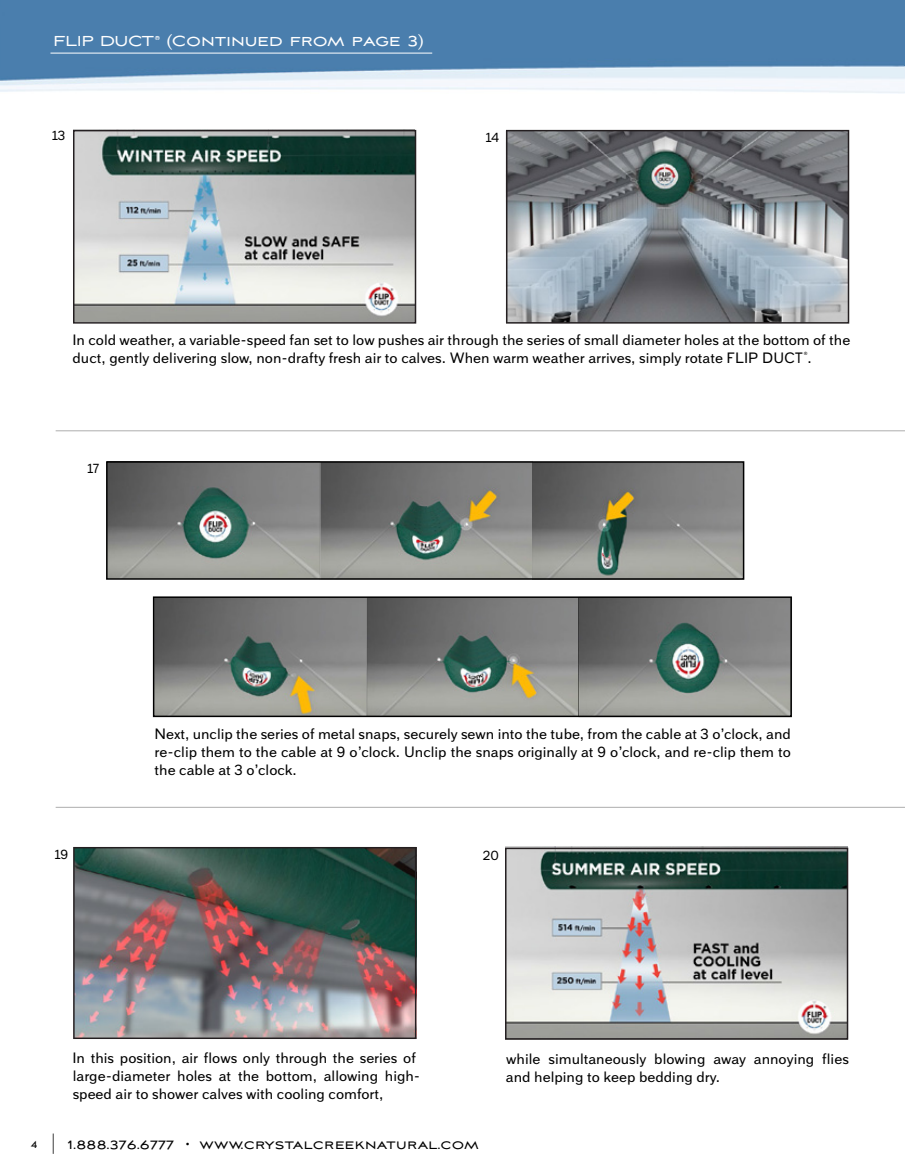
<style>
.page{position:relative;width:905px;height:1175px;background:#fff}
.page>*{position:absolute;margin:0;border:0;box-sizing:border-box;transform-origin:0 0}
.t1{font:18px "Aviano Sans";color:#fff}
.t2{font:15px/18px "Armitage";color:#000}
.t3{font:15px "Aviano Sans";letter-spacing:.02em;color:#000}
.t4{font:13.5px "Armitage";color:#000}
.t5{font:700 6.15px "Aviano Sans";color:#fff}
.s1{font-size:12px}
.s2{font-weight:300;font-size:22.5px}
.s3{font-size:9px}
</style>
<div class="page">
<img style="left:0;top:0;width:904px;height:144px">
<img style="left:904px;top:0;width:1px;height:93px">
<hr style="left:50px;top:53px;width:382px;height:1px;background:#fff">
<hr style="left:56px;top:430px;width:848px;height:1px;background:#000">
<hr style="left:56px;top:807px;width:848px;height:1px;background:#000">
<img style="left:109px;top:464px;width:632px;height:112px">
<svg style="left:418px;top:506px;width:8px;height:8px"></svg>
<img style="left:320px;top:464px;width:1px;height:116px">
<img style="left:532px;top:464px;width:1px;height:112px">
<img style="left:156px;top:597px;width:636px;height:120px">
<img style="left:366px;top:599px;width:1px;height:115px">
<img style="left:578px;top:599px;width:1px;height:115px">
<img style="left:73px;top:847px;width:343px;height:192px">
<img style="left:508px;top:850px;width:337px;height:186px">
<div style="left:505px;top:847px;width:343px;height:192px;border:2px solid #241f21"></div>
<svg style="left:506px;top:130px;width:343px;height:193px;background:#838a90"></svg>
<img style="left:76px;top:133px;width:337px;height:187px">
<div style="left:73px;top:130px;width:343px;height:193px;border:2px solid #241f21"></div>
<div style="left:106px;top:461px;width:638px;height:118px;border:2px solid #000"></div>
<div style="left:153px;top:596px;width:638px;height:121px;border:2px solid #000"></div>
<p class="t1" style="left:53px;top:31px;width:102px">FLIP DUCT</p>
<p class="t5" style="left:155px;top:34px;width:7px">®</p>
<p class="t1" style="left:166px;top:31px;width:259px">(Continued from page 3)</p>
<p class="t4" style="left:52px;top:127px;width:15px">13</p>
<p class="t4" style="left:485px;top:129px;width:15px">14</p>
<p class="t2" style="left:72px;top:331px;width:779px">In cold weather, a variable-speed fan set to low pushes air through the series of small diameter holes at the bottom of the duct, gently delivering slow, non-drafty fresh air to calves. When warm weather arrives, simply rotate FLIP DUCT<sup>®</sup>.</p>
<p class="t4" style="left:87px;top:460px;width:13px">17</p>
<p class="t4" style="left:54px;top:846px;width:15px">19</p>
<p class="t2" style="left:154px;top:724px;width:638px;text-align:justify">Next, unclip the series of metal snaps, securely sewn into the tube, from the cable at 3 o’clock, and re-clip them to the cable at 9 o’clock. Unclip the snaps originally at 9 o’clock, and re-clip them to the cable at 3 o’clock.</p>
<p class="t4" style="left:483px;top:847px;width:18px">20</p>
<p class="t2" style="left:72px;top:1048px;width:349px">In this position, air flows only through the series of large-diameter holes at the bottom, allowing high&shy;speed air to shower calves with cooling comfort,</p>
<p class="t2" style="left:506px;top:1049px;width:344px">while simultaneously blowing away annoying flies and helping to keep bedding dry.</p>
<p class="t3" style="left:31px;top:1136px;width:449px"><span class="s1">4</span> <span class="s2">|</span> 1.888.376.6777 <span class="s3">•</span> www.crystalcreeknatural.com</p>
</div>
